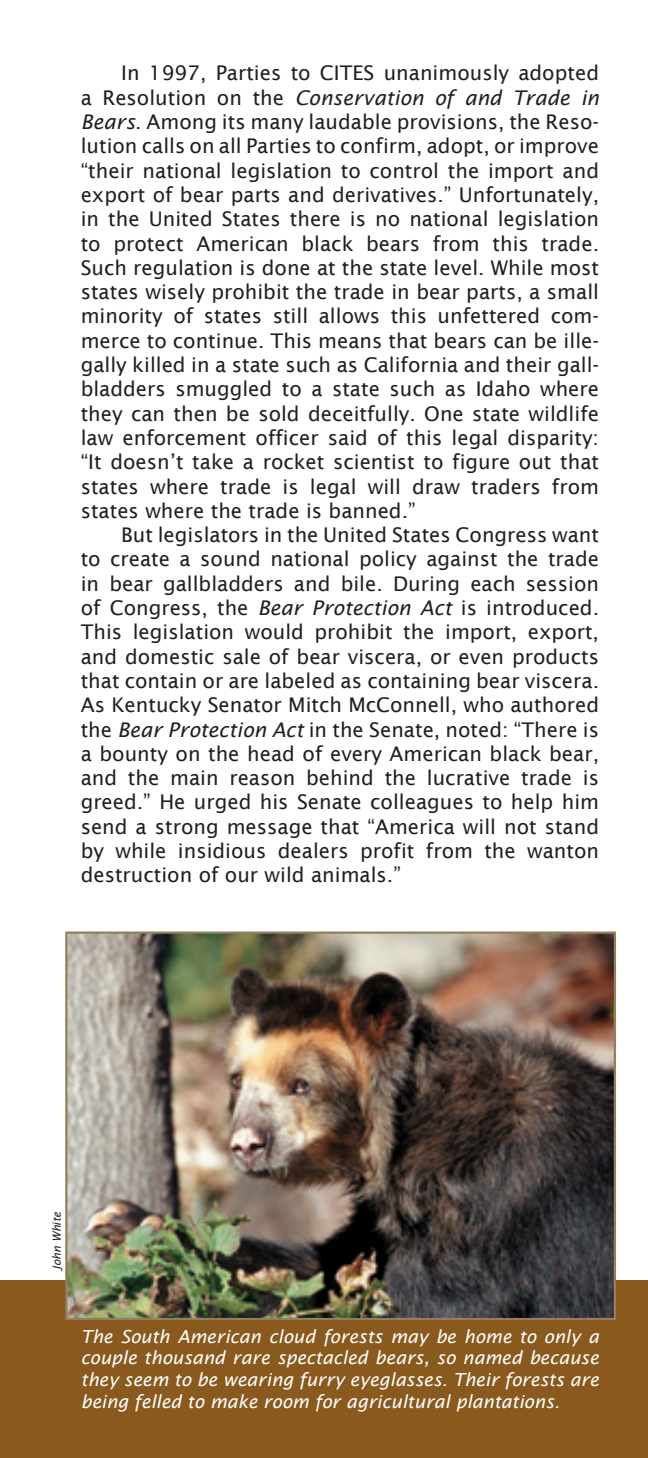
<style>
.page{position:relative;width:648px;height:1458px;background:#fff}
.page>*{position:absolute;margin:0;border:0;box-sizing:border-box;transform-origin:0 0}
.Body_Text{font:20.25px/24.3px "Lucida Sans";color:#231f20;text-align:justify}
.Body_Text_2{font:italic 18px/21.6px "Lucida Sans";color:#fff;text-align:justify}
.Body_Text_2-2{font:italic 11.25px "Lucida Sans";color:#231f20}
.s1{font-style:italic}
</style>
<div class="page">
<div style="left:0;top:1280px;width:648px;height:178px;background:#8a591e"></div>
<img style="left:68px;top:934px;width:545px;height:383px">
<div style="left:65px;top:931px;width:551px;height:389px;border:2px solid #917f5d"></div>
<p class="Body_Text" style="left:81px;top:61px;width:520px;text-indent:40px">In 1997, Parties to CITES unanimously adopted a Resolution on the <span class="s1">Conservation of and Trade in Bears</span>. Among its many laudable provisions, the Reso&shy;lution calls on all Parties to confirm, adopt, or improve “their national legislation to control the import and export of bear parts and derivatives.” Unfortunately, in the United States there is no national legislation to protect American black bears from this trade.<br>Such regulation is done at the state level. While most states wisely prohibit the trade in bear parts, a small minority of states still allows this unfettered com&shy;merce to continue. This means that bears can be ille&shy;gally killed in a state such as California and their gall&shy;bladders smuggled to a state such as Idaho where they can then be sold deceitfully. One state wildlife law enforcement officer said of this legal disparity: “It doesn’t take a rocket scientist to figure out that states where trade is legal will draw traders from states where the trade is banned.”</p>
<p class="Body_Text" style="left:81px;top:523px;width:520px;text-indent:40px">But legislators in the United States Congress want to create a sound national policy against the trade in bear gallbladders and bile. During each session of Congress, the <span class="s1">Bear Protection Act</span> is introduced.<br>This legislation would prohibit the import, export, and domestic sale of bear viscera, or even products that contain or are labeled as containing bear viscera.<br>As Kentucky Senator Mitch McConnell, who authored the <span class="s1">Bear Protection Act</span> in the Senate, noted: “There is a bounty on the head of every American black bear, and the main reason behind the lucrative trade is greed.” He urged his Senate colleagues to help him send a strong message that “America will not stand by while insidious dealers profit from the wanton destruction of our wild animals.”</p>
<p class="Body_Text_2-2" style="left:50px;top:1271px;width:60px;rotate:-90deg">John White</p>
<p class="Body_Text_2" style="left:81px;top:1326px;width:520px">The South American cloud forests may be home to only a couple thousand rare spectacled bears, so named because they seem to be wearing furry eyeglasses. Their forests are being felled to make room for agricultural plantations.</p>
</div>
